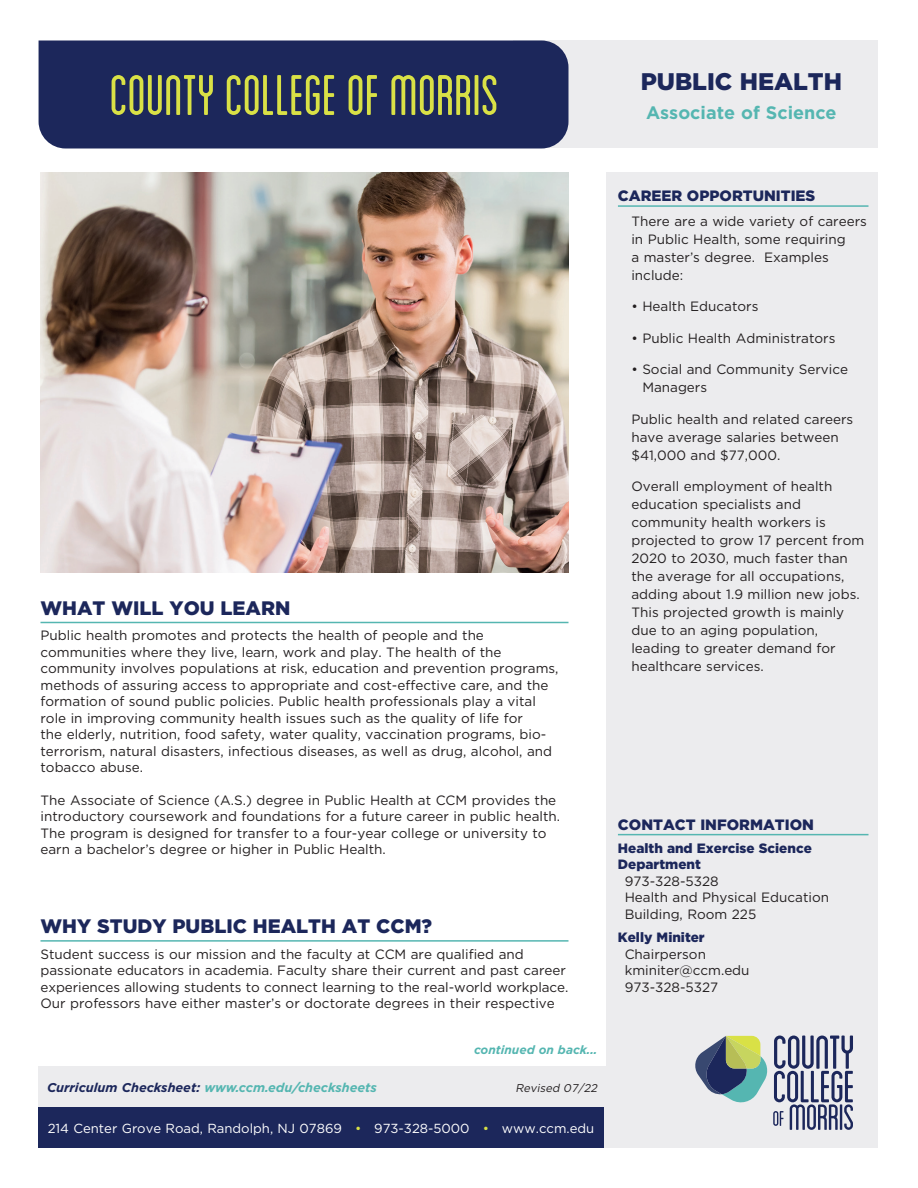
<style>
.page{position:relative;width:918px;height:1188px;background:#fff}
.page>*{position:absolute;margin:0;border:0;box-sizing:border-box;transform-origin:0 0}
.t1{font:condensed 60px "Blanch";letter-spacing:-.005em;color:#d9e146}
.MastHeader{font:900 24px "Gotham";color:#1c275b}
.Headers{font:900 19.5px "Gotham";color:#1c275b}
.Degree_Type{font:700 18px "Gotham";color:#55b6b1}
.Headers_Grey_Sidebar{font:900 15px "Gotham";color:#1c275b}
.Copy{font:13.5px/16.5px "Gotham";color:#231f20}
.Careers{font:13.5px/18px "Gotham";color:#231f20}
.Contact_Details{font:13.5px/16.5px "Gotham";color:#231f20}
.Contact_Bold_Name{font:900 13.5px/16.5px "Gotham";color:#1c275b}
.t2{font:13.2px "Gotham";color:#fff}
.t3{font:italic 700 12.75px "Gotham";color:#55b6b1}
.Continued{font:italic 700 12px "Gotham";color:#55b6b1}
.t4{font:italic 11.25px "Gotham";color:#231f20}
.s1{color:#1c275b}
.s2{color:#d9e146}
</style>
<div class="page">
<div style="left:513px;top:40px;width:365px;height:108px;background:#ececee"></div>
<div style="left:39px;top:40px;width:529px;height:108px;background:#1c275b"></div>
<div style="left:606px;top:173px;width:272px;height:893px;background:#ececee"></div>
<div style="left:38px;top:1066px;width:840px;height:82px;background:#ececee"></div>
<div style="left:38px;top:1107px;width:565px;height:41px;background:#1c275b"></div>
<svg style="left:695px;top:1036px;width:158px;height:94px"></svg>
<hr style="left:40px;top:622px;width:528px;height:1px;background:#55b6b1">
<hr style="left:40px;top:940px;width:528px;height:2px;background:#55b6b1">
<img style="left:40px;top:173px;width:528px;height:399px">
<hr style="left:618px;top:205px;width:251px;height:2px;background:#55b6b1">
<hr style="left:618px;top:834px;width:251px;height:1px;background:#55b6b1">
<p class="t1" style="left:110px;top:63px;width:391px">COUNTY COLLEGE OF MORRIS</p>
<p class="MastHeader" style="left:641px;top:65px;width:203px">PUBLIC HEALTH</p>
<p class="Degree_Type" style="left:646px;top:100px;width:192px">Associate of Science</p>
<p class="Headers" style="left:40px;top:595px;width:251px">WHAT WILL YOU LEARN</p>
<p class="Copy" style="left:40px;top:627px;width:520px">Public health promotes and protects the health of people and the communities where they live, learn, work and play. The health of the community involves populations at risk, education and prevention programs, methods of assuring access to appropriate and cost-effective care, and the formation of sound public policies. Public health professionals play a vital role in improving community health issues such as the quality of life for<br>the elderly, nutrition, food safety, water quality, vaccination programs, bio&shy;terrorism, natural disasters, infectious diseases, as well as drug, alcohol, and tobacco abuse.</p>
<p class="Copy" style="left:40px;top:792px;width:521px">The Associate of Science (A.S.) degree in Public Health at CCM provides the introductory coursework and foundations for a future career in public health.<br>The program is designed for transfer to a four-year college or university to earn a bachelor’s degree or higher in Public Health.</p>
<p class="Headers" style="left:40px;top:913px;width:393px">WHY STUDY PUBLIC HEALTH AT CCM?</p>
<p class="Copy" style="left:40px;top:945px;width:530px">Student success is our mission and the faculty at CCM are qualified and passionate educators in academia. Faculty share their current and past career experiences allowing students to connect learning to the real-world workplace.<br>Our professors have either master’s or doctorate degrees in their respective</p>
<p class="Continued" style="left:474px;top:1042px;width:125px">continued on back...</p>
<p class="t3" style="left:47px;top:1079px;width:331px"><span class="s1">Curriculum Checksheet:</span> www.ccm.edu/checksheets</p>
<p class="t4" style="left:515px;top:1081px;width:86px">Revised 07/22</p>
<p class="t2" style="left:48px;top:1120px;width:548px">214 Center Grove Road, Randolph, NJ 07869 <span class="s2">•</span> 973-328-5000 <span class="s2">•</span> www.ccm.edu</p>
<p class="Headers_Grey_Sidebar" style="left:618px;top:185px;width:199px">CAREER OPPORTUNITIES</p>
<p class="Careers" style="left:631px;top:212px;width:237px">There are a wide variety of careers in Public Health, some requiring<br>a master’s degree. Examples include:</p>
<p class="Careers" style="left:631px;top:297px;width:128px">• Health Educators</p>
<p class="Careers" style="left:631px;top:329px;width:206px">• Public Health Administrators</p>
<p class="Careers" style="left:642px;top:360px;width:207px;text-indent:-11px">• Social and Community Service<br>Managers</p>
<p class="Careers" style="left:631px;top:410px;width:223px">Public health and related careers have average salaries between $41,000 and $77,000.</p>
<p class="Careers" style="left:631px;top:477px;width:234px">Overall employment of health education specialists and community health workers is projected to grow 17 percent from<br>2020 to 2030, much faster than the average for all occupations, adding about 1.9 million new jobs.<br>This projected growth is mainly due to an aging population, leading to greater demand for healthcare services.</p>
<p class="Headers_Grey_Sidebar" style="left:618px;top:814px;width:198px">CONTACT INFORMATION</p>
<p class="Contact_Bold_Name" style="left:618px;top:840px;width:195px">Health and Exercise Science<br>Department</p>
<p class="Contact_Details" style="left:625px;top:872px;width:206px">973-328-5328<br>Health and Physical Education<br>Building, Room 225</p>
<p class="Contact_Bold_Name" style="left:618px;top:929px;width:88px">Kelly Miniter</p>
<p class="Contact_Details" style="left:625px;top:945px;width:126px">Chairperson kminiter@ccm.edu<br>973-328-5327</p>
</div>
